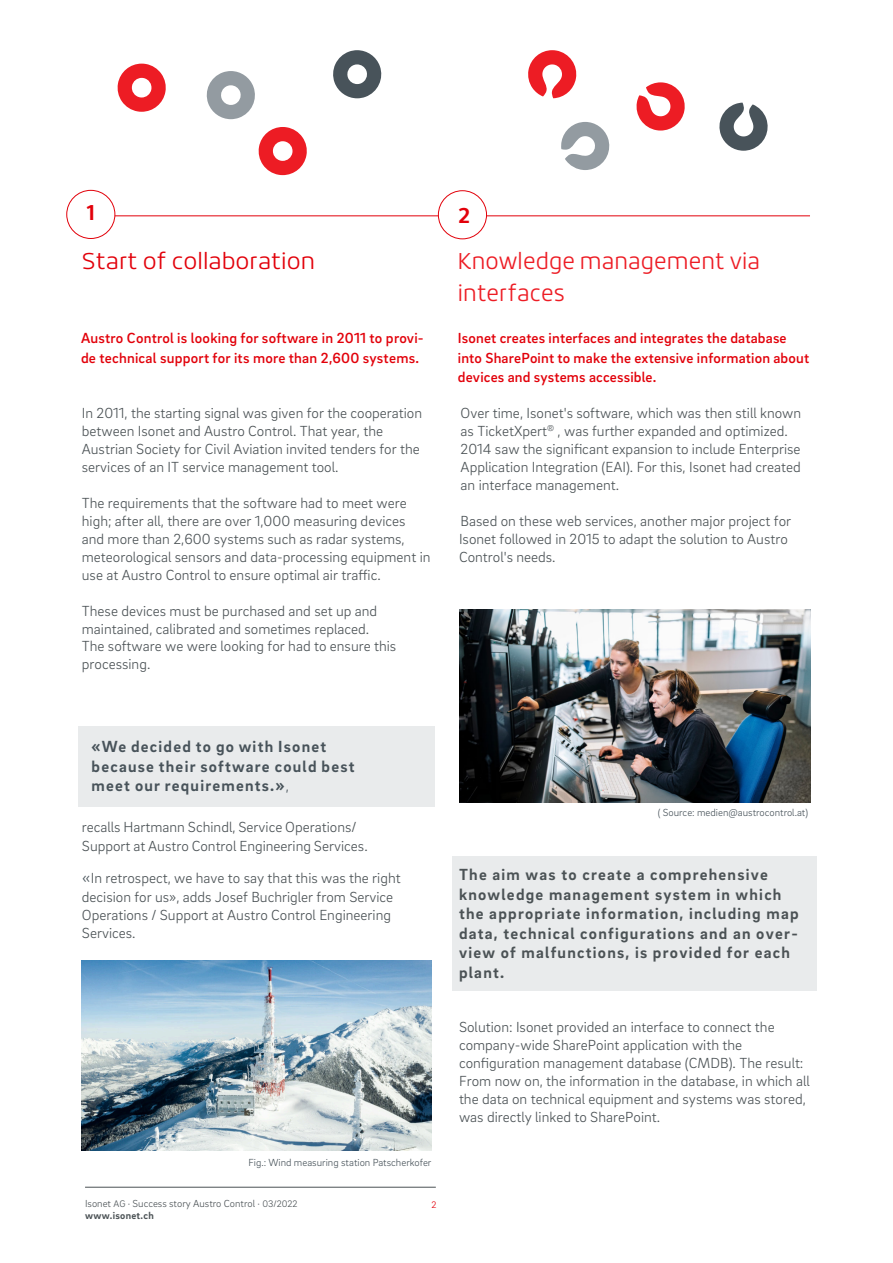
<style>
.page{position:relative;width:893px;height:1263px;background:#fff}
.page>*{position:absolute;margin:0;border:0;box-sizing:border-box;transform-origin:0 0}
.t1{font:300 22.5px/31.8px "Roihu";letter-spacing:.005em;color:#ed1c24}
.t2{font:300 22.5px "Roihu";color:#e2000a;scale:1.05 1}
.t3{font:700 21px "Roihu";color:#e2000a}
.t4{font:700 16.5px/19.5px "Brix Sans";letter-spacing:.075em;color:#4b5255}
.t5{font:700 16.5px/19.5px "Brix Sans";letter-spacing:.075em;color:#48535a}
.t6{font:300 15px/18px "Brix Sans";color:#4b5255}
.t7{font:500 15px/19.4px "Brix Sans";letter-spacing:.01em;color:#e2000a}
.t8{font:300 10.5px "Brix Sans";color:#48535a}
.t9{font:300 10.5px/12.6px "Brix Sans";color:#4b5255}
.t10{font:300 9.75px "Brix Sans";color:#e3000b}
.s1{font-weight:300;font-size:15px}
.s2{font-family:"Roihu";color:#48535a}
.s3{font-size:9.75px}
.s4{font-weight:700}
</style>
<div class="page">
<hr style="left:85px;top:1187px;width:351px;height:1px;background:#4b5255">
<div style="left:452px;top:856px;width:365px;height:135px;background:#e9ebec"></div>
<img style="left:459px;top:610px;width:352px;height:193px">
<div style="left:78px;top:726px;width:357px;height:80px;background:#e9ebec"></div>
<img style="left:82px;top:961px;width:349px;height:190px">
<hr style="left:115px;top:215px;width:323px;height:1px;background:#e2000a">
<hr style="left:487px;top:215px;width:323px;height:1px;background:#e2000a">
<div style="left:66px;top:190px;width:49px;height:49px;border:1px solid #e2000a;border-radius:50%"></div>
<div style="left:438px;top:190px;width:49px;height:49px;border:1px solid #e2000a;border-radius:50%"></div>
<svg style="left:206px;top:71px;width:49px;height:48px"></svg>
<svg style="left:333px;top:50px;width:49px;height:48px"></svg>
<svg style="left:117px;top:64px;width:49px;height:48px"></svg>
<svg style="left:258px;top:127px;width:49px;height:48px"></svg>
<svg style="left:561px;top:122px;width:49px;height:48px"></svg>
<svg style="left:528px;top:50px;width:49px;height:48px"></svg>
<svg style="left:636px;top:82px;width:49px;height:49px"></svg>
<svg style="left:719px;top:103px;width:49px;height:48px"></svg>
<h2 class="t3" style="left:86px;top:204px;width:10px">1</h2>
<h2 class="t3" style="left:458px;top:207px;width:14px">2</h2>
<h1 class="t2" style="left:82px;top:252px;width:224px">Start of collaboration</h1>
<p class="t7" style="left:81px;top:330px;width:344px">Austro Control is looking for software in 2011 to provi&shy;de technical support for its more than 2,600 systems.</p>
<p class="t6" style="left:82px;top:406px;width:342px">In 2011, the starting signal was given for the cooperation between Isonet and Austro Control. That year, the Austrian Society for Civil Aviation invited tenders for the services of an IT service management tool.</p>
<p class="t6" style="left:82px;top:496px;width:350px">The requirements that the software had to meet were high; after all, there are over 1,000 measuring devices and more than 2,600 systems such as radar systems, meteorological sensors and data-processing equipment in use at Austro Control to ensure optimal air traffic.</p>
<p class="t6" style="left:82px;top:603px;width:316px">These devices must be purchased and set up and maintained, calibrated and sometimes replaced.<br>The software we were looking for had to ensure this processing.</p>
<h1 class="t1" style="left:458px;top:247px;width:304px">Knowledge management via interfaces</h1>
<p class="t7" style="left:458px;top:330px;width:353px">Isonet creates interfaces and integrates the database into SharePoint to make the extensive information about devices and systems accessible.</p>
<p class="t6" style="left:461px;top:405px;width:342px">Over time, Isonet's software, which was then still known as TicketXpert<sup>®</sup> , was further expanded and optimized.<br>2014 saw the significant expansion to include Enterprise Application Integration (EAI). For this, Isonet had created an interface management.</p>
<p class="t6" style="left:459px;top:513px;width:334px">Based on these web services, another major project for<br>Isonet followed in 2015 to adapt the solution to Austro<br>Control's needs.</p>
<p class="t5" style="left:92px;top:739px;width:265px">«We decided to go with Isonet because their software could best meet our requirements.»<span class="s1">,</span></p>
<p class="t6" style="left:82px;top:818px;width:287px;line-height:19.5px">recalls Hartmann Schindl, Service Operations/<br>Support at Austro Control Engineering Services.</p>
<p class="t6" style="left:82px;top:870px;width:320px;line-height:19.5px"><span class="s2">«</span>In retrospect, we have to say that this was the right decision for us», adds Josef Buchrigler from Service</p>
<p class="t6" style="left:82px;top:908px;width:311px">Operations / Support at Austro Control Engineering<br>Services.</p>
<p class="t8" style="left:248px;top:1159px;width:185px">Fig.: Wind measuring station Patscherkofer</p>
<p class="t9" style="left:85px;top:1198px;width:214px">Isonet <span class="s3">AG</span> · Success story Austro Control · <span class="s3">03/2022 </span><span class="s4">www.isonet.ch</span></p>
<p class="t10" style="left:431px;top:1200px;width:7px">2</p>
<p class="t8" style="left:658px;top:808px;width:152px">( Source: medien@austrocontrol.at)</p>
<p class="t4" style="left:459px;top:867px;width:341px">The aim was to create a comprehensive knowledge management system in which the appropriate information, including map data, technical configurations and an over&shy;view of malfunctions, is provided for each plant.</p>
<p class="t6" style="left:459px;top:1019px;width:352px">Solution: Isonet provided an interface to connect the company-wide SharePoint application with the configuration management database (CMDB). The result:<br>From now on, the information in the database, in which all the data on technical equipment and systems was stored, was directly linked to SharePoint.</p>
</div>
